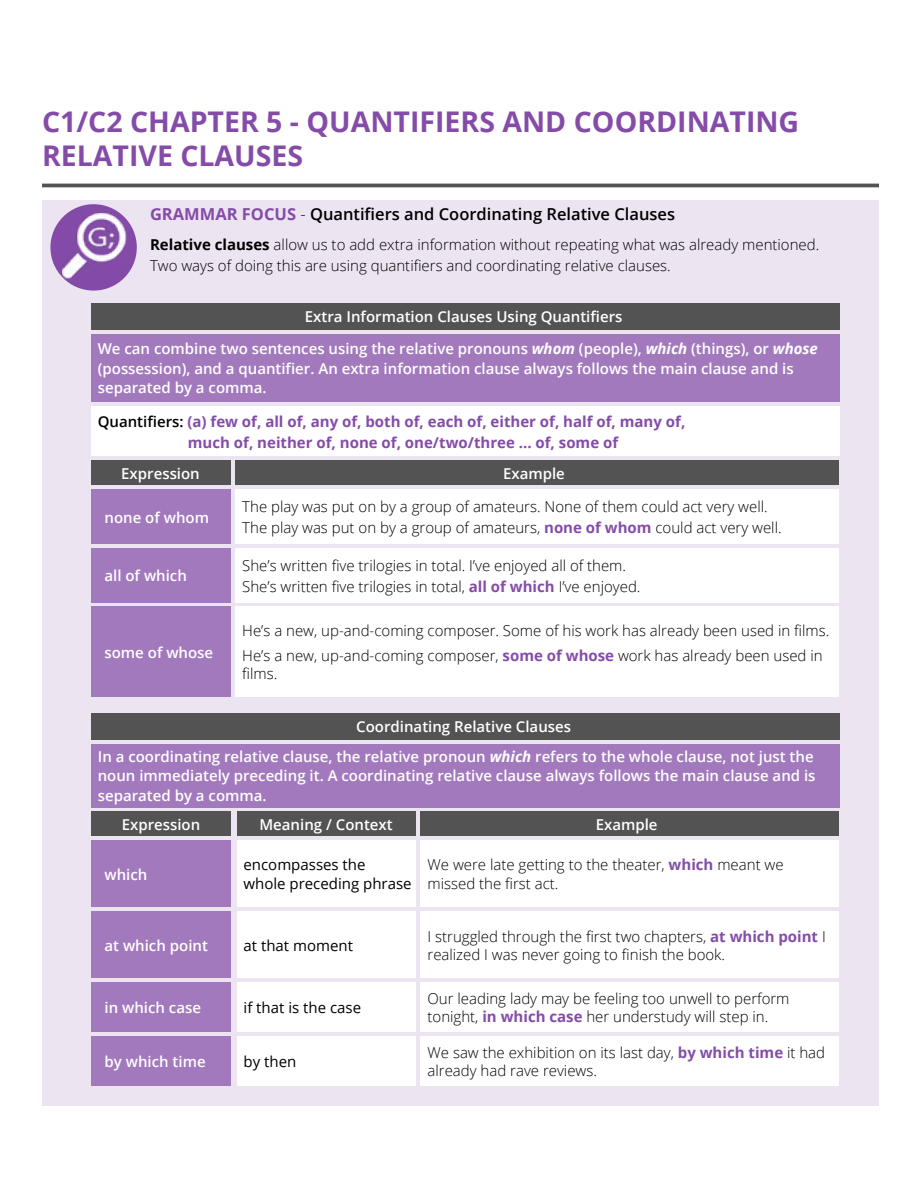
<style>
.page{position:relative;width:918px;height:1188px;background:#fff}
.page>*{position:absolute;margin:0;border:0;box-sizing:border-box;transform-origin:0 0}
.t1{font:700 28.5px/34.2px "Open Sans";color:#844ca8}
.t2{font:600 16.5px "Open Sans";color:#000}
.t3{font:300 15px/21px "Open Sans";color:#000}
.t4{font:600 15px/19.5px "Open Sans";color:#fff}
.t5{font:700 15px/21px "Open Sans";color:#844ca8}
.t6{font:15px/19.5px "Open Sans";color:#000}
.s1{font-weight:700;color:#844ca8}
.s2{font-weight:300}
.s3{font-weight:700}
.s4{font-weight:700;font-style:italic}
.s5{font-weight:600;color:#000}
</style>
<div class="page">
<hr style="left:42px;top:184px;width:837px;height:3px;background:#535353">
<div style="left:42px;top:200px;width:837px;height:905px;background:#ede4f2"></div>
<img style="left:50px;top:204px;width:87px;height:85px">
<div style="left:91px;top:303px;width:748px;height:27px;background:#535353"></div>
<div style="left:91px;top:334px;width:748px;height:68px;background:#a379be"></div>
<div style="left:236px;top:490px;width:603px;height:54px;background:#fff"></div>
<div style="left:91px;top:713px;width:748px;height:27px;background:#535353"></div>
<div style="left:91px;top:744px;width:748px;height:63px;background:#a379be"></div>
<div style="left:237px;top:841px;width:178px;height:66px;background:#fff"></div>
<div style="left:237px;top:912px;width:178px;height:66px;background:#fff"></div>
<div style="left:237px;top:983px;width:178px;height:49px;background:#fff"></div>
<div style="left:237px;top:1037px;width:178px;height:49px;background:#fff"></div>
<div style="left:91px;top:841px;width:140px;height:66px;background:#a379be"></div>
<div style="left:91px;top:912px;width:140px;height:66px;background:#a379be"></div>
<div style="left:91px;top:982px;width:140px;height:50px;background:#a379be"></div>
<div style="left:91px;top:1037px;width:140px;height:49px;background:#a379be"></div>
<div style="left:91px;top:812px;width:140px;height:24px;background:#535353"></div>
<div style="left:237px;top:812px;width:178px;height:24px;background:#535353"></div>
<div style="left:421px;top:812px;width:418px;height:24px;background:#535353"></div>
<div style="left:421px;top:841px;width:418px;height:66px;background:#fff"></div>
<div style="left:421px;top:912px;width:418px;height:66px;background:#fff"></div>
<div style="left:421px;top:983px;width:418px;height:49px;background:#fff"></div>
<div style="left:421px;top:1037px;width:418px;height:49px;background:#fff"></div>
<div style="left:91px;top:407px;width:748px;height:49px;background:#fff"></div>
<div style="left:91px;top:490px;width:139px;height:54px;background:#a379be"></div>
<div style="left:91px;top:461px;width:139px;height:24px;background:#535353"></div>
<div style="left:236px;top:461px;width:603px;height:24px;background:#535353"></div>
<div style="left:236px;top:548px;width:603px;height:54px;background:#fff"></div>
<div style="left:91px;top:548px;width:139px;height:54px;background:#a379be"></div>
<div style="left:236px;top:607px;width:603px;height:90px;background:#fff"></div>
<div style="left:91px;top:607px;width:139px;height:90px;background:#a379be"></div>
<h1 class="t1" style="left:42px;top:104px;width:759px">C1/C2 CHAPTER 5 - QUANTIFIERS AND COORDINATING<br>RELATIVE CLAUSES</h1>
<p class="t2" style="left:150px;top:203px;width:527px"><span class="s1">GRAMMAR FOCUS</span> <span class="s2">-</span> Quantifiers and Coordinating Relative Clauses</p>
<p class="t3" style="left:150px;top:234px;width:671px"><span class="s3">Relative clauses</span> allow us to add extra information without repeating what was already mentioned.<br>Two ways of doing this are using quantifiers and coordinating relative clauses.</p>
<p class="t4" style="left:98px;top:300px;width:722px;line-height:32.2px;text-indent:207px">Extra Information Clauses Using Quantifiers<br>We can combine two sentences using the relative pronouns <span class="s4">whom</span> (people), <span class="s4">which</span> (things), or <span class="s4">whose</span></p>
<p class="t4" style="left:98px;top:358px;width:697px">(possession), and a quantifier. An extra information clause always follows the main clause and is separated by a comma.</p>
<p class="t5" style="left:188px;top:410px;width:499px;text-indent:-90px"><span class="s5">Quantifiers:</span> (a) few of, all of, any of, both of, each of, either of, half of, many of, much of, neither of, none of, one/two/three ... of, some of</p>
<p class="t4" style="left:121px;top:463px;width:80px">Expression</p>
<p class="t4" style="left:503px;top:463px;width:63px">Example</p>
<p class="t4" style="left:105px;top:507px;width:106px">none of whom</p>
<p class="t4" style="left:105px;top:566px;width:84px">all of which</p>
<p class="t4" style="left:105px;top:642px;width:110px">some of whose</p>
<p class="t3" style="left:242px;top:496px;width:541px">The play was put on by a group of amateurs. None of them could act very well.<br>The play was put on by a group of amateurs, <span class="s1">none of whom</span> could act very well.</p>
<p class="t3" style="left:242px;top:554px;width:400px">She’s written five trilogies in total. I’ve enjoyed all of them.<br>She’s written five trilogies in total, <span class="s1">all of which</span> I’ve enjoyed.</p>
<p class="t3" style="left:242px;top:617px;width:589px;line-height:25.5px">He’s a new, up-and-coming composer. Some of his work has already been used in films.<br>He’s a new, up-and-coming composer, <span class="s1">some of whose</span> work has already been used in</p>
<p class="t3" style="left:242px;top:663px;width:37px">films.</p>
<p class="t4" style="left:98px;top:711px;width:717px;line-height:30px;text-indent:259px">Coordinating Relative Clauses<br>In a coordinating relative clause, the relative pronoun <span class="s4">which</span> refers to the whole clause, not just the</p>
<p class="t4" style="left:98px;top:766px;width:719px">noun immediately preceding it. A coordinating relative clause always follows the main clause and is separated by a comma.</p>
<p class="t4" style="left:122px;top:814px;width:80px">Expression</p>
<p class="t4" style="left:259px;top:814px;width:135px">Meaning / Context</p>
<p class="t4" style="left:596px;top:814px;width:63px">Example</p>
<p class="t3" style="left:428px;top:854px;width:358px;line-height:19.5px">We were late getting to the theater, <span class="s1">which</span> meant we missed the first act.</p>
<p class="t6" style="left:244px;top:854px;width:170px">encompasses the<br>whole preceding phrase</p>
<p class="t4" style="left:105px;top:864px;width:44px">which</p>
<p class="t4" style="left:105px;top:935px;width:105px">at which point</p>
<p class="t6" style="left:244px;top:935px;width:111px">at that moment</p>
<p class="t4" style="left:105px;top:998px;width:98px">in which case</p>
<p class="t6" style="left:244px;top:998px;width:119px">if that is the case</p>
<p class="t4" style="left:105px;top:1051px;width:103px">by which time</p>
<p class="t6" style="left:244px;top:1051px;width:54px">by then</p>
<p class="t3" style="left:428px;top:927px;width:400px;line-height:18px">I struggled through the first two chapters, <span class="s1">at which point</span> I realized I was never going to finish the book.</p>
<p class="t3" style="left:428px;top:989px;width:364px;line-height:18px">Our leading lady may be feeling too unwell to perform tonight, <span class="s1">in which case</span> her understudy will step in.</p>
<p class="t3" style="left:428px;top:1043px;width:399px;line-height:18px">We saw the exhibition on its last day, <span class="s1">by which time</span> it had already had rave reviews.</p>
</div>
